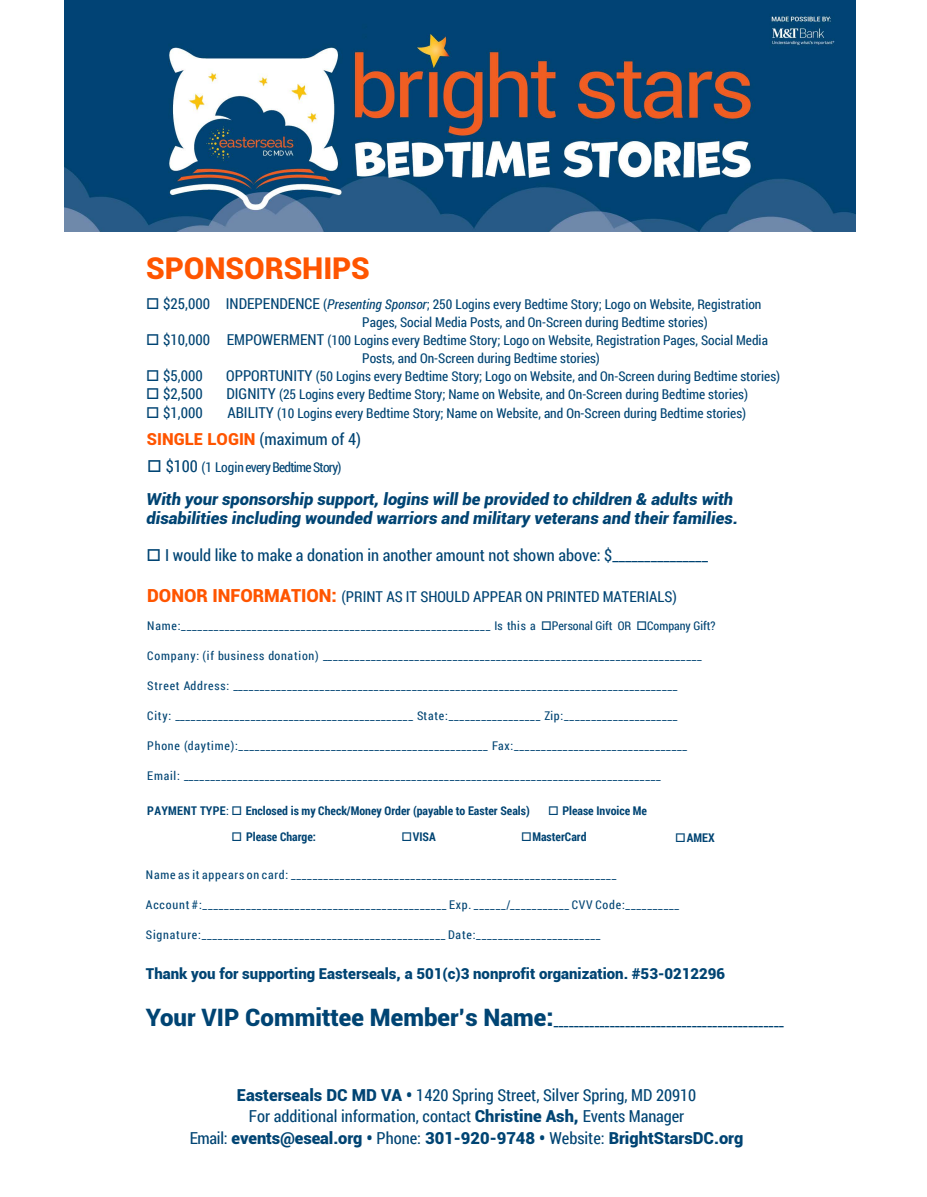
<style>
.page{position:relative;width:927px;height:1197px;background:#fff}
.page>*{position:absolute;margin:0;border:0;box-sizing:border-box;transform-origin:0 0}
.t1{font:900 30px "Roboto";letter-spacing:-.005em;color:#f50}
.t2{font:16.5px/21.5px "Roboto Condensed";color:#004473;text-align:center}
.t3{font:italic 900 16.5px/18.1px "Roboto";color:#004473}
.t4{font:900 16.5px "Roboto";color:#004473}
.t5{font:15px "Roboto Condensed";color:#004473}
.t6{font:900 15px "Roboto";color:#004473}
.t7{font:13.5px/18px "Roboto Condensed";color:#004473}
.t8{font:13.5px "Roboto Condensed";letter-spacing:-.055em;color:#004473}
.t9{font:12px "Roboto Condensed";letter-spacing:.065em;color:#004473}
.t10{font:700 12px "Roboto Condensed";color:#004473}
.t11{font:12px "Roboto Condensed";color:#004473}
.s1{font-size:15px}
.s2{font-style:italic}
.s3{font-family:"Roboto";font-weight:900;color:#f50}
.s4{font-size:16.5px}
.s5{font-family:"Roboto";font-weight:900;font-size:18px;color:#f50}
.s6{font-weight:400}
.s7{font-family:"Roboto";font-weight:900;font-size:24px}
.s8{font-family:"Roboto";font-weight:900}
.s9{font-family:"Roboto Condensed";font-weight:400}
</style>
<div class="page">
<img style="left:64px;top:0;width:791px;height:232px">
<h1 class="t1" style="left:146px;top:247px;width:225px">SPONSORSHIPS</h1>
<p class="t7" style="left:362px;top:294px;width:401px;text-indent:-216px">□ <span class="s1">$25,000 INDEPENDENCE</span> (<span class="s2">Presenting Sponsor</span>; 250 Logins every Bedtime Story; Logo on Website, Registration<br>Pages, Social Media Posts, and On-Screen during Bedtime stories)</p>
<p class="t7" style="left:362px;top:330px;width:407px;text-indent:-216px">□ <span class="s1">$10,000 EMPOWERMENT</span> (100 Logins every Bedtime Story; Logo on Website, Registration Pages, Social Media<br>Posts, and On-Screen during Bedtime stories)</p>
<p class="t5" style="left:146px;top:365px;width:58px">□ $5,000</p>
<p class="t7" style="left:226px;top:366px;width:555px"><span class="s1">OPPORTUNITY</span> (50 Logins every Bedtime Story; Logo on Website, and On-Screen during Bedtime stories)</p>
<p class="t5" style="left:146px;top:383px;width:58px">□ $2,500</p>
<p class="t7" style="left:226px;top:384px;width:523px"><span class="s1">DIGNITY</span> (25 Logins every Bedtime Story; Name on Website, and On-Screen during Bedtime stories)</p>
<p class="t5" style="left:146px;top:403px;width:58px">□ $1,000</p>
<p class="t7" style="left:227px;top:404px;width:520px"><span class="s1">ABILITY</span> (10 Logins every Bedtime Story; Name on Website, and On-Screen during Bedtime stories)</p>
<h2 class="t2" style="left:147px;top:428px;width:216px"><span class="s3">SINGLE LOGIN</span> (maximum of 4)</h2>
<p class="t8" style="left:147px;top:458px;width:196px">□ <span class="s4">$100</span> (1 Login every Bedtime Story)</p>
<h2 class="t3" style="left:147px;top:490px;width:593px">With your sponsorship support, logins will be provided to children &amp; adults with disabilities including wounded warriors and military veterans and their families.</h2>
<h2 class="t2" style="left:146px;top:544px;width:563px">□ I would like to make a donation in another amount not shown above: $_______________</h2>
<p class="t5" style="left:147px;top:587px;width:531px"><span class="s5">DONOR INFORMATION:</span> (PRINT AS IT SHOULD APPEAR ON PRINTED MATERIALS)</p>
<p class="t11" style="left:147px;top:617px;width:570px">Name:_________________________________________________________ Is this a □Personal Gift OR □Company Gift?</p>
<p class="t9" style="left:147px;top:647px;width:556px">Company: (if business donation) ______________________________________________________________________</p>
<p class="t9" style="left:147px;top:677px;width:532px">Street Address: __________________________________________________________________________________</p>
<p class="t9" style="left:147px;top:707px;width:532px">City: ____________________________________________ State:_________________ Zip:_____________________</p>
<p class="t9" style="left:147px;top:737px;width:541px">Phone (daytime):______________________________________________ Fax:________________________________</p>
<p class="t9" style="left:147px;top:767px;width:515px">Email: ________________________________________________________________________________________</p>
<p class="t10" style="left:147px;top:803px;width:384px">PAYMENT TYPE<span class="s6">:</span> □ Enclosed is my Check/Money Order (payable to Easter Seals)</p>
<p class="t10" style="left:548px;top:803px;width:100px">□ Please Invoice Me</p>
<p class="t10" style="left:231px;top:829px;width:86px">□ Please Charge:</p>
<p class="t10" style="left:401px;top:829px;width:36px">□VISA</p>
<p class="t10" style="left:521px;top:829px;width:67px">□MasterCard</p>
<p class="t10" style="left:675px;top:829px;width:41px">□AMEX</p>
<p class="t9" style="left:146px;top:867px;width:472px">Name as it appears on card: ____________________________________________________________</p>
<p class="t9" style="left:146px;top:897px;width:535px">Account #:_____________________________________________ Exp. ______/___________ CVV Code:__________</p>
<p class="t9" style="left:146px;top:927px;width:456px">Signature:_____________________________________________ Date:_______________________</p>
<p class="t6" style="left:146px;top:964px;width:581px">Thank you for supporting Easterseals, a 501(c)3 nonprofit organization. #53-0212296</p>
<p class="t10" style="left:146px;top:1013px;width:639px"><span class="s7">Your VIP Committee Member’s Name:</span>_____________________________________________</p>
<h2 class="t2" style="left:237px;top:1084px;width:461px"><span class="s8">Easterseals DC MD VA •</span> 1420 Spring Street, Silver Spring, MD 20910<br>For additional information, contact <span class="s8">Christine Ash,</span> Events Manager</h2>
<h2 class="t4" style="left:190px;top:1126px;width:555px"><span class="s9">Email:</span> events@eseal.org • <span class="s9">Phone:</span> 301-920-9748 • <span class="s9">Website:</span> BrightStarsDC.org</h2>
</div>
